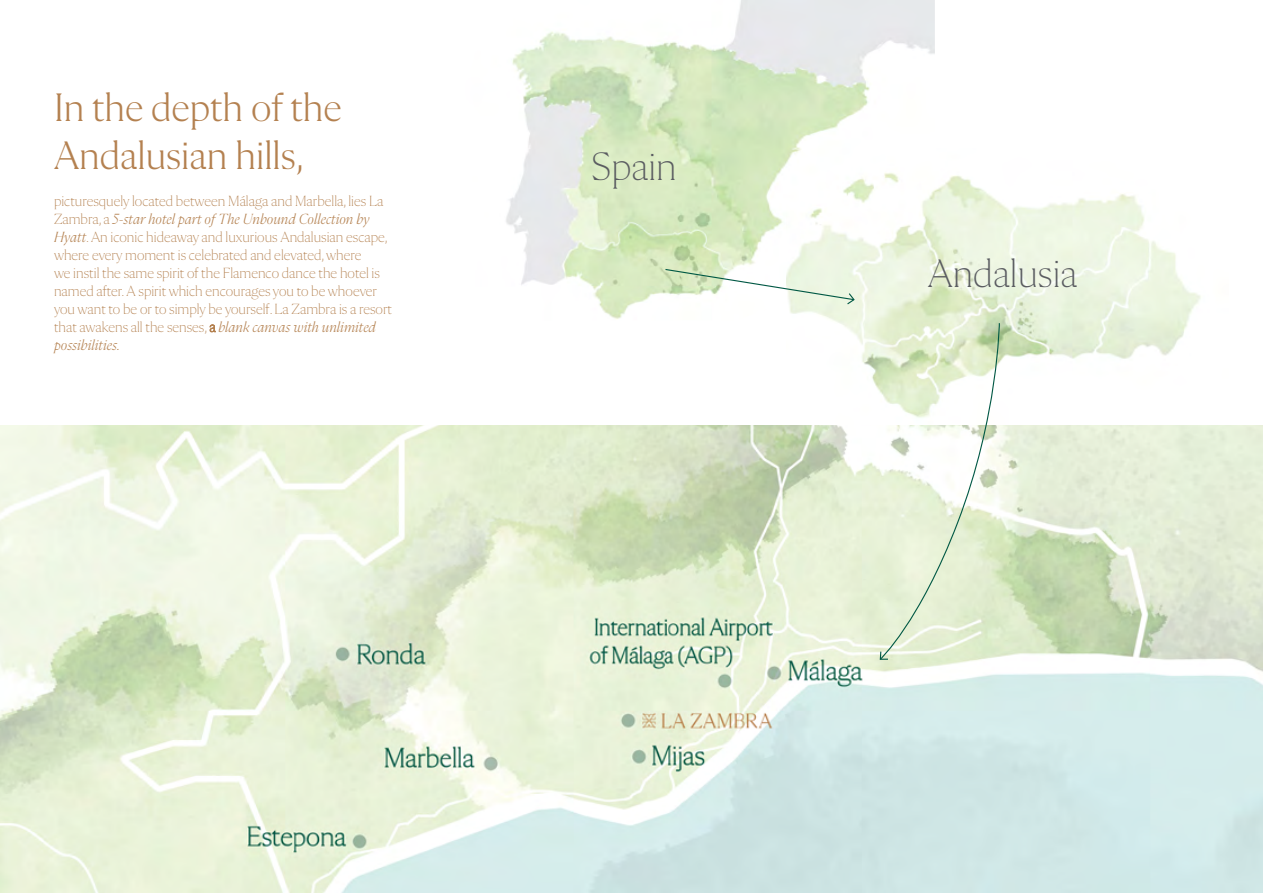
<style>
.page{position:relative;width:1263px;height:893px;background:#fff}
.page>*{position:absolute;margin:0;border:0;box-sizing:border-box;transform-origin:0 0}
.t1{font:300 40.5px/48.6px "Flecha M";color:#b48150}
.t2{font:200 40.5px "Flecha M";color:#5a5c61}
.t3{font:200 15px/18px "Flecha M";color:#b48150}
.s1{font-weight:300;font-style:italic}
</style>
<div class="page">
<img style="left:506px;top:0;width:429px;height:319px">
<img style="left:0;top:425px;width:1263px;height:468px">
<img style="left:786px;top:149px;width:442px;height:307px">
<svg style="left:664px;top:268px;width:191px;height:37px"></svg>
<svg style="left:879px;top:322px;width:121px;height:338px"></svg>
<h1 class="t1" style="left:54px;top:83px;width:289px">In the depth of the<br>Andalusian hills,</h1>
<p class="t3" style="left:54px;top:192px;width:340px">picturesquely located between Málaga and Marbella, lies La Zambra, a <span class="s1">5-star hotel part of The Unbound Collection by Hyatt</span>. An iconic hideaway and luxurious Andalusian escape, where every moment is celebrated and elevated, where<br>we instil the same spirit of the Flamenco dance the hotel is named after. A spirit which encourages you to be whoever you want to be or to simply be yourself. La Zambra is a resort that awakens all the senses, a <span class="s1">blank canvas with unlimited possibilities.</span></p>
<h1 class="t2" style="left:591px;top:145px;width:87px">Spain</h1>
<h1 class="t2" style="left:928px;top:251px;width:151px">Andalusia</h1>
</div>
